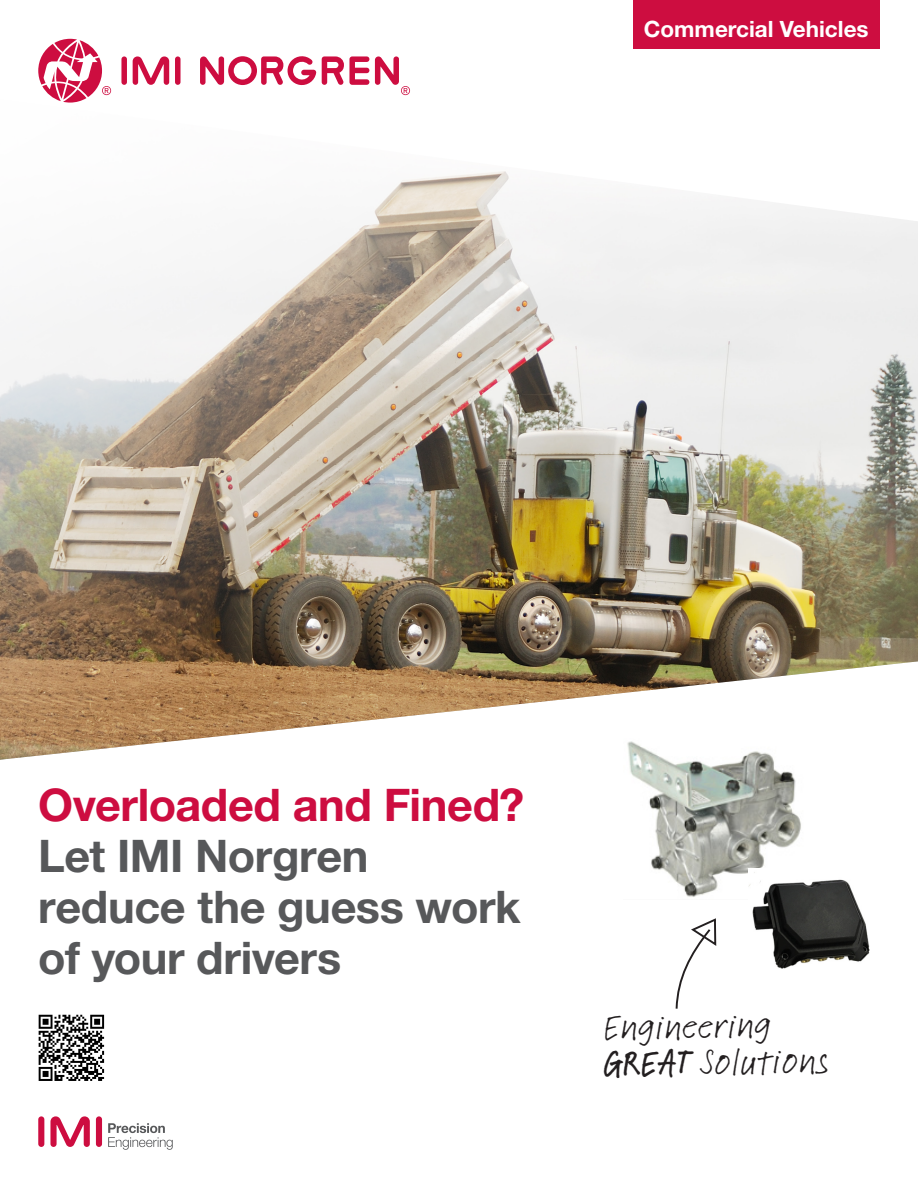
<style>
.page{position:relative;width:918px;height:1188px;background:#fff}
.page>*{position:absolute;margin:0;border:0;box-sizing:border-box;transform-origin:0 0}
.t1{font:700 45px "Helvetica Neue LT Std";letter-spacing:-.01em;color:#57585a}
.t2{font:700 45px "Helvetica Neue LT Std";letter-spacing:-.01em;color:#cd0d40}
.t3{font:37.65px/36.5px "Feltpen LTCE";color:#231f20}
.t4{font:700 22.5px "Helvetica Neue LT Std";color:#fff}
.s1{font-weight:500}
</style>
<div class="page">
<img style="left:0;top:171px;width:918px;height:589px">
<div style="left:121px;top:56px;width:6px;height:29px;background:#cd0d40;border-radius:3px"></div>
<div style="left:175px;top:56px;width:6px;height:29px;background:#cd0d40;border-radius:3px"></div>
<svg style="left:133px;top:56px;width:36px;height:29px"></svg>
<svg style="left:375px;top:56px;width:35px;height:39px"></svg>
<svg style="left:200px;top:56px;width:116px;height:30px"></svg>
<svg style="left:322px;top:56px;width:47px;height:29px"></svg>
<svg style="left:38px;top:39px;width:73px;height:64px"></svg>
<div style="left:96px;top:1116px;width:6px;height:31px;background:#cd0d40;border-radius:3px"></div>
<div style="left:38px;top:1116px;width:6px;height:31px;background:#cd0d40;border-radius:3px"></div>
<svg style="left:50px;top:1116px;width:40px;height:31px"></svg>
<svg style="left:108px;top:1123px;width:65px;height:27px"></svg>
<div style="left:633px;top:0;width:247px;height:49px;background:#cd0d40"></div>
<img style="left:623px;top:739px;width:185px;height:158px">
<svg style="left:675px;top:918px;width:42px;height:91px"></svg>
<img style="left:38px;top:1014px;width:67px;height:67px">
<img style="left:749px;top:868px;width:120px;height:100px">
<p class="t4" style="left:644px;top:15px;width:226px">Commercial Vehicles</p>
<p class="t2" style="left:38px;top:777px;width:488px">Overloaded and Fined?</p>
<p class="t1" style="left:38px;top:828px;width:332px">Let IMI Norgren</p>
<p class="t1" style="left:38px;top:879px;width:484px">reduce the guess work</p>
<p class="t1" style="left:38px;top:930px;width:304px">of your drivers</p>
<p class="t3" style="left:602px;top:1009px;width:228px;rotate:-1deg">Engineering<br><span class="s1">GREAT</span> Solutions</p>
</div>
